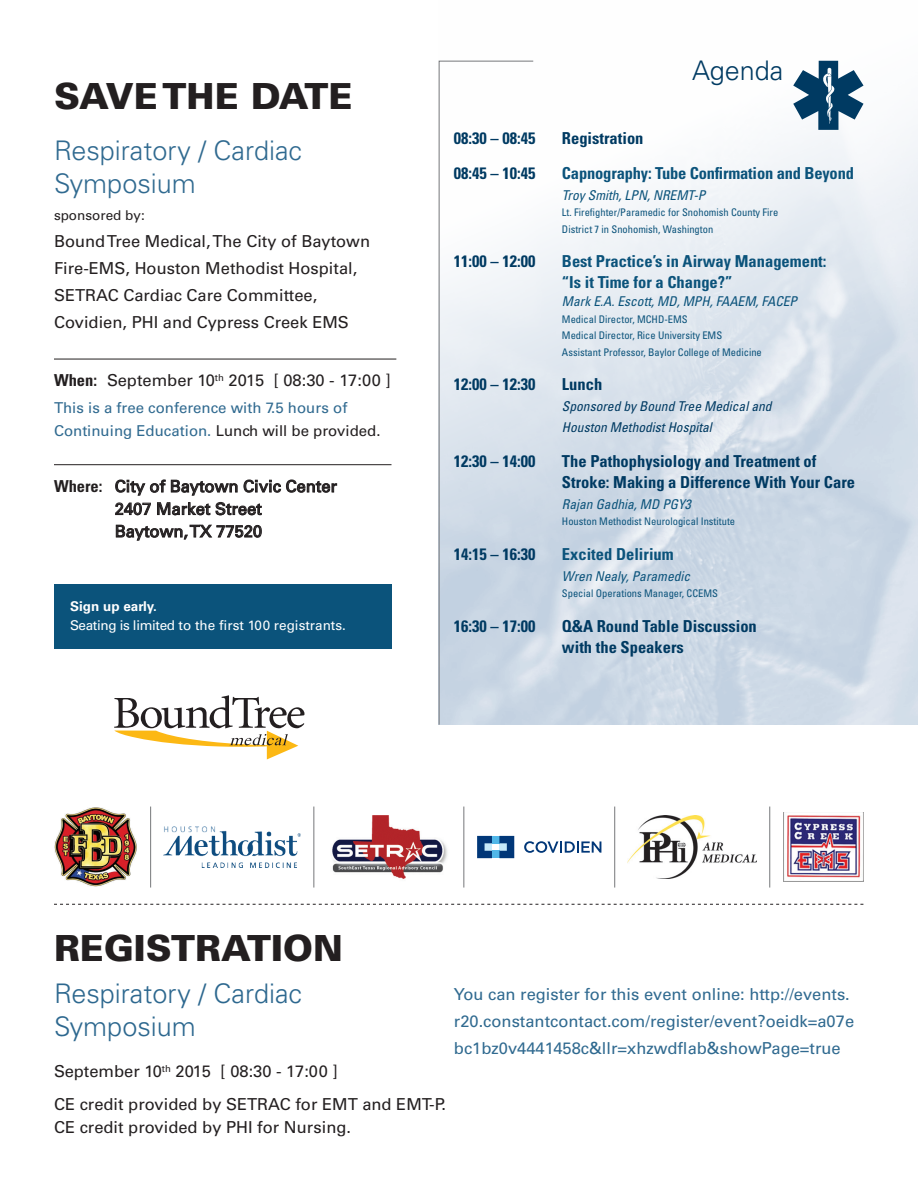
<style>
.page{position:relative;width:918px;height:1188px;background:#fff}
.page>*{position:absolute;margin:0;border:0;box-sizing:border-box;transform-origin:0 0}
.t1{font:900 36px "Univers LT Std";color:#231f20}
.t2{font:300 27px/33px "Univers LT Std";color:#306a90}
.t3{font:300 27px/33px "Univers LT Std";color:#2d688f}
.t4{font:300 27px "Univers LT Std";color:#003a62}
.t5{font:16.5px/22.5px "Univers LT Std";color:#231f20}
.t6{font:700 condensed 16.5px/21px "Univers LT Std";color:#003a62}
.t7{font:16.5px/27px "Univers LT Std";color:#306a90}
.t8{font:700 condensed 16.5px/21px "Univers LT Std";color:#0b537b}
.t9{font:15px/22.5px "Univers LT Std";color:#306a90}
.t10{font:italic condensed 13.5px "Univers LT Std";color:#0b537b}
.t11{font:italic condensed 13.5px/21px "Univers LT Std";color:#003a62}
.t12{font:13.5px/19.5px "Univers LT Std";color:#fff}
.t13{font:13.5px "Univers LT Std";color:#231f20}
.t14{font:condensed 10.5px/16.5px "Univers LT Std";color:#0b537b}
.s1{font-weight:700;font-stretch:condensed}
.s2{color:#231f20}
.s3{font-weight:700}
</style>
<div class="page">
<hr style="left:54px;top:359px;width:342px;height:1px;background:#231f20">
<svg style="left:54px;top:904px;width:810px;height:1px"></svg>
<svg style="left:438px;top:60px;width:96px;height:665px"></svg>
<svg style="left:114px;top:695px;width:190px;height:64px"></svg>
<svg style="left:793px;top:61px;width:71px;height:69px"></svg>
<hr style="left:54px;top:464px;width:338px;height:1px;background:#231f20">
<svg style="left:115px;top:479px;width:222px;height:17px"></svg>
<svg style="left:115px;top:502px;width:36px;height:14px"></svg>
<svg style="left:157px;top:502px;width:105px;height:14px"></svg>
<svg style="left:116px;top:524px;width:146px;height:17px"></svg>
<div style="left:54px;top:584px;width:338px;height:64px;background:#0b537b"></div>
<hr style="left:769px;top:807px;width:1px;height:81px;background:#76787b">
<hr style="left:463px;top:807px;width:1px;height:81px;background:#76787b">
<hr style="left:614px;top:807px;width:1px;height:81px;background:#76787b">
<hr style="left:313px;top:807px;width:1px;height:81px;background:#76787b">
<img style="left:783px;top:813px;width:81px;height:69px">
<hr style="left:150px;top:807px;width:1px;height:81px;background:#76787b">
<img style="left:332px;top:815px;width:116px;height:64px">
<svg style="left:524px;top:841px;width:77px;height:12px"></svg>
<div style="left:492px;top:836px;width:7px;height:7px;background:#50b7e8"></div>
<div style="left:492px;top:851px;width:7px;height:7px;background:#50b7e8"></div>
<svg style="left:477px;top:836px;width:15px;height:22px"></svg>
<svg style="left:499px;top:836px;width:15px;height:22px"></svg>
<img style="left:628px;top:815px;width:128px;height:64px">
<img style="left:164px;top:827px;width:137px;height:40px">
<img style="left:54px;top:808px;width:83px;height:78px">
<p class="t1" style="left:54px;top:74px;width:300px">SAVE THE DATE</p>
<p class="t2" style="left:54px;top:134px;width:250px">Respiratory / Cardiac<br>Symposium</p>
<p class="t13" style="left:54px;top:208px;width:92px">sponsored by:</p>
<p class="t5" style="left:54px;top:228px;width:318px;line-height:27px">Bound Tree Medical, The City of Baytown Fire-EMS, Houston Methodist Hospital, SETRAC Cardiac Care Committee, Covidien, PHI and Cypress Creek EMS</p>
<p class="t5" style="left:54px;top:369px;width:339px"><span class="s1">When:</span> September 10<sup>th</sup> 2015 [ 08:30 - 17:00 ]</p>
<p class="t9" style="left:54px;top:397px;width:328px">This is a free conference with 7.5 hours of<br>Continuing Education. <span class="s2">Lunch will be provided.</span></p>
<p class="t5" style="left:115px;top:475px;width:224px;text-indent:-61px"><span class="s1">Where:</span> City of Baytown Civic Center<br>2407 Market Street<br>Baytown, TX 77520</p>
<p class="t12" style="left:70px;top:596px;width:277px"><span class="s3">Sign up early.<br></span>Seating is limited to the first 100 registrants.</p>
<p class="t4" style="left:692px;top:54px;width:93px">Agenda</p>
<p class="t6" style="left:454px;top:128px;width:83px">08:30 – 08:45</p>
<p class="t6" style="left:562px;top:128px;width:83px">Registration</p>
<p class="t6" style="left:454px;top:163px;width:83px">08:45 – 10:45</p>
<p class="t8" style="left:562px;top:163px;width:294px">Capnography: Tube Confirmation and Beyond</p>
<p class="t10" style="left:562px;top:187px;width:145px">Troy Smith, LPN, NREMT-P</p>
<p class="t14" style="left:562px;top:204px;width:218px">Lt. Firefighter/Paramedic for Snohomish County Fire<br>District 7 in Snohomish, Washington</p>
<p class="t6" style="left:454px;top:251px;width:83px">11:00 – 12:00</p>
<p class="t8" style="left:562px;top:251px;width:266px">Best Practice’s in Airway Management: “Is it Time for a Change?”</p>
<p class="t10" style="left:562px;top:293px;width:237px">Mark E.A. Escott, MD, MPH, FAAEM, FACEP</p>
<p class="t14" style="left:562px;top:311px;width:201px">Medical Director, MCHD-EMS<br>Medical Director, Rice University EMS<br>Assistant Professor, Baylor College of Medicine</p>
<p class="t6" style="left:454px;top:374px;width:83px">12:00 – 12:30</p>
<p class="t6" style="left:562px;top:374px;width:42px">Lunch</p>
<p class="t11" style="left:562px;top:396px;width:211px">Sponsored by Bound Tree Medical and<br>Houston Methodist Hospital</p>
<p class="t6" style="left:454px;top:451px;width:83px">12:30 – 14:00</p>
<p class="t6" style="left:562px;top:451px;width:295px">The Pathophysiology and Treatment of<br>Stroke: Making a Difference With Your Care</p>
<p class="t10" style="left:562px;top:496px;width:130px">Rajan Gadhia, MD PGY3</p>
<p class="t14" style="left:562px;top:513px;width:175px">Houston Methodist Neurological Institute</p>
<p class="t6" style="left:454px;top:544px;width:83px">14:15 – 16:30</p>
<p class="t8" style="left:562px;top:544px;width:113px">Excited Delirium</p>
<p class="t10" style="left:562px;top:568px;width:130px">Wren Nealy, Paramedic</p>
<p class="t14" style="left:562px;top:585px;width:158px">Special Operations Manager, CCEMS</p>
<p class="t6" style="left:454px;top:616px;width:83px">16:30 – 17:00</p>
<p class="t6" style="left:562px;top:616px;width:196px">Q&amp;A Round Table Discussion with the Speakers</p>
<p class="t1" style="left:54px;top:925px;width:291px">REGISTRATION</p>
<p class="t3" style="left:54px;top:977px;width:250px">Respiratory / Cardiac<br>Symposium</p>
<p class="t5" style="left:54px;top:1060px;width:286px">September 10<sup>th</sup> 2015 [ 08:30 - 17:00 ]</p>
<p class="t5" style="left:54px;top:1093px;width:393px">CE credit provided by SETRAC for EMT and EMT-P.<br>CE credit provided by PHI for Nursing.</p>
<p class="t7" style="left:454px;top:981px;width:402px">You can register for this event online: http://events. r20.constantcontact.com/register/event?oeidk=a07e bc1bz0v4441458c&amp;llr=xhzwdflab&amp;showPage=true</p>
</div>
